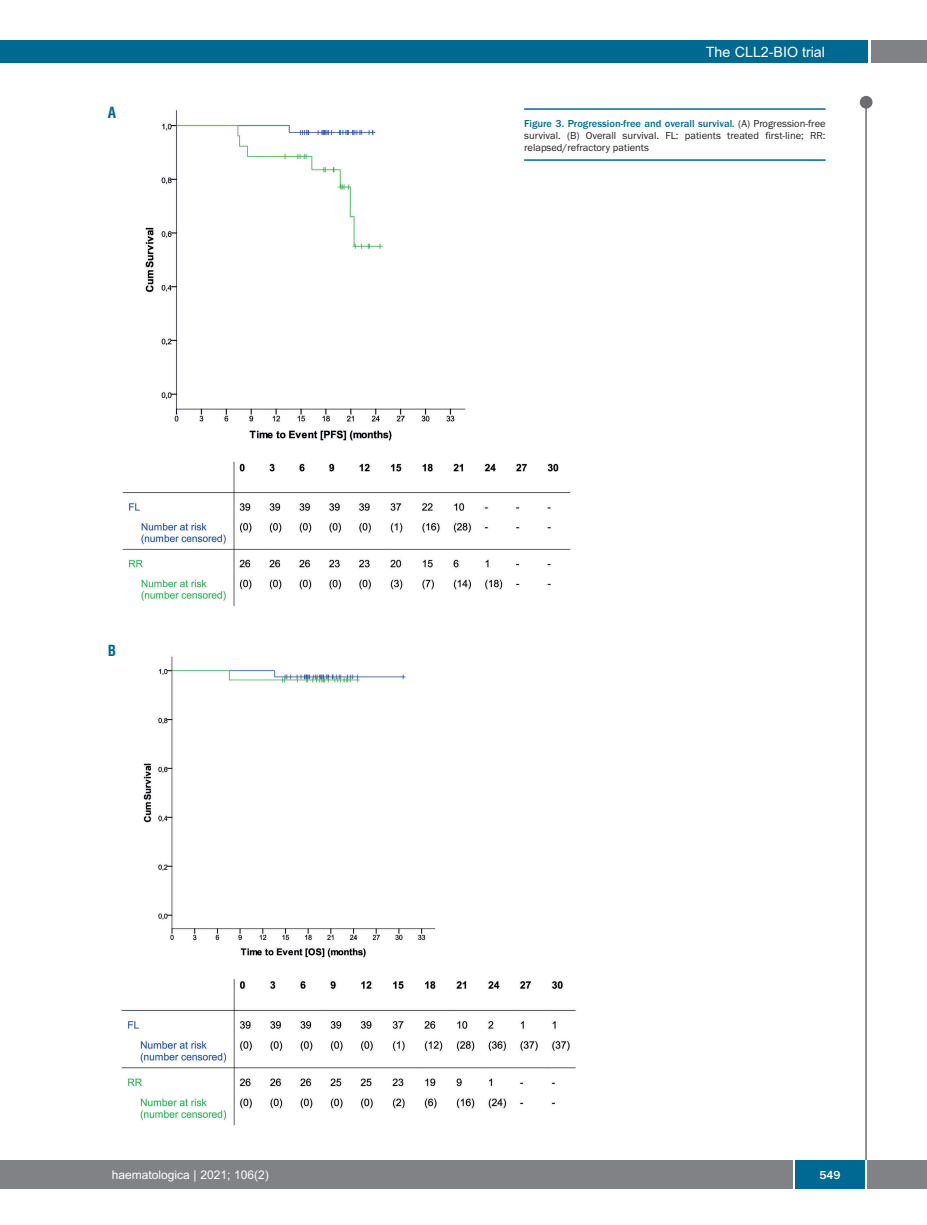
<style>
.page{position:relative;width:927px;height:1225px;background:#fff}
.page>*{position:absolute;margin:0;border:0;box-sizing:border-box;transform-origin:0 0}
.t1{font:700 condensed 15px "Helvetica";color:#006991}
.t2{font:14.25px "Arial";color:#fff}
.t3{font:12px "Arial";color:#fff}
.t4{font:500 12px "Franklin Gothic";color:#fff}
.t5{font:10.5px/12px "Franklin Gothic";color:#231f20;text-align:justify}
.s1{font-weight:500;color:#006991}
</style>
<div class="page">
<div style="left:860px;top:96px;width:12px;height:13px;background:#6c6d70;border-radius:50%"></div>
<hr style="left:865px;top:98px;width:2px;height:1062px;background:#6c6d70">
<div style="left:871px;top:40px;width:56px;height:22px;background:#808285"></div>
<div style="left:18px;top:40px;width:849px;height:22px;background:#006991"></div>
<div style="left:17px;top:1160px;width:910px;height:28px;background:#808285"></div>
<div style="left:795px;top:1160px;width:70px;height:28px;background:#006991"></div>
<hr style="left:793px;top:1160px;width:2px;height:28px;background:#fff">
<hr style="left:865px;top:1160px;width:2px;height:28px;background:#fff">
<div style="left:0;top:40px;width:19px;height:22px;background:#006991"></div>
<div style="left:0;top:1160px;width:18px;height:28px;background:#808285"></div>
<img style="left:121px;top:110px;width:455px;height:1016px">
<hr style="left:524px;top:108px;width:302px;height:2px;background:#006991">
<hr style="left:524px;top:159px;width:302px;height:2px;background:#006991">
<h1 class="t1" style="left:108px;top:104px;width:10px">A</h1>
<h1 class="t1" style="left:108px;top:642px;width:10px">B</h1>
<h2 class="t2" style="left:706px;top:44px;width:121px">The CLL2-BIO trial</h2>
<p class="t5" style="left:524px;top:117px;width:303px"><span class="s1">Figure 3. Progression-free and overall survival.</span> (A) Progression-free survival. (B) Overall survival. FL: patients treated first-line; RR: relapsed/refractory patients</p>
<p class="t3" style="left:112px;top:1167px;width:158px">haematologica | 2021; 106(2)</p>
<p class="t4" style="left:819px;top:1167px;width:23px">549</p>
</div>
